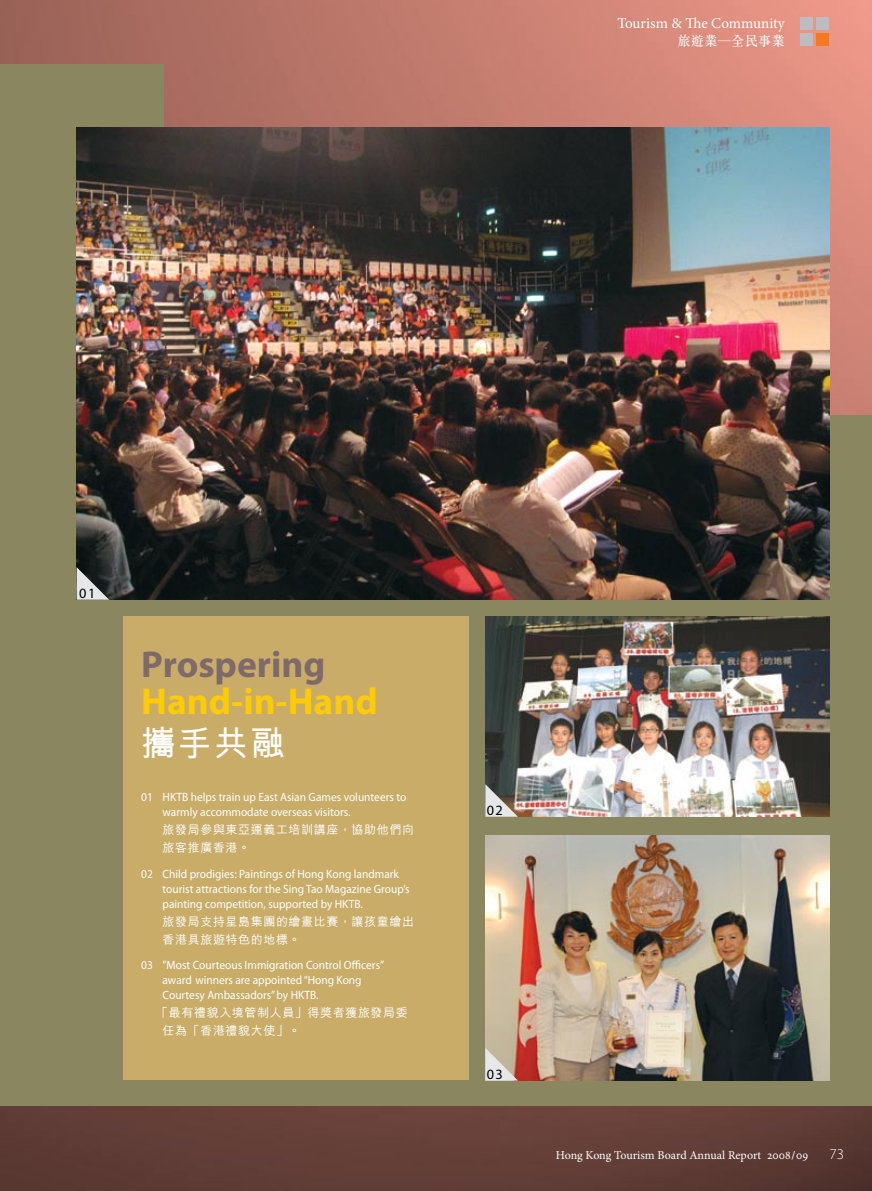
<style>
.page{position:relative;width:872px;height:1191px;background:#fff}
.page>*{position:absolute;margin:0;border:0;box-sizing:border-box;transform-origin:0 0}
.t1{font:700 37.5px "Myriad Pro";color:#ffcb05}
.t2{font:700 37.5px "Myriad Pro";color:#7f6a6a}
.t3{font:700 34.5px "M Hei HK";color:#fff}
.t4{font:15px "Minion Pro";color:#fff}
.t5{font:300 15px "Myriad Pro";color:#fff}
.t6{font:14.25px "Myriad Pro";color:#000}
.t7{font:500 13.5px "M Sung HK";letter-spacing:.05em;color:#fff;scale:.95 1}
.t8{font:12px/15px "Myriad Pro";color:#fff;scale:.95 1}
.t9{font:500 12px/18px "M Hei HK";letter-spacing:.05em;color:#fff}
.t10{font:12px "Minion Pro";letter-spacing:-.005em;color:#fff}
.s1{font-family:"Minion MM SC 367 585 8"}
</style>
<div class="page">
<img style="left:0;top:0;width:872px;height:1191px">
<div style="left:0;top:64px;width:164px;height:551px;background:#898660"></div>
<div style="left:0;top:415px;width:872px;height:691px;background:#898660"></div>
<div style="left:123px;top:616px;width:346px;height:464px;background:#c9ac68"></div>
<img style="left:485px;top:835px;width:344px;height:245px">
<img style="left:485px;top:616px;width:344px;height:200px">
<svg style="left:485px;top:784px;width:33px;height:32px"></svg>
<svg style="left:485px;top:1048px;width:33px;height:32px"></svg>
<div style="left:800px;top:18px;width:12px;height:12px;background:#bcbdc0"></div>
<div style="left:816px;top:18px;width:13px;height:12px;background:#bcbdc0"></div>
<div style="left:800px;top:33px;width:12px;height:13px;background:#bcbdc0"></div>
<div style="left:816px;top:33px;width:13px;height:13px;background:#f47920"></div>
<img style="left:77px;top:128px;width:752px;height:472px">
<svg style="left:77px;top:567px;width:32px;height:33px"></svg>
<p class="t4" style="left:617px;top:13px;width:169px">Tourism &amp; The Community</p>
<p class="t7" style="left:677px;top:32px;width:114px">旅遊業—全民事業</p>
<p class="t6" style="left:79px;top:585px;width:18px">01</p>
<h1 class="t2" style="left:141px;top:643px;width:185px">Prospering</h1>
<h1 class="t1" style="left:141px;top:680px;width:238px">Hand-in-Hand</h1>
<h2 class="t3" style="left:141px;top:718px;width:145px">攜手共融</h2>
<p class="t8" style="left:163px;top:790px;width:258px;text-indent:-21px">01 HKTB helps train up East Asian Games volunteers to warmly accommodate overseas visitors.</p>
<p class="t9" style="left:163px;top:820px;width:253px">旅發局參與東亞運義工培訓講座，協助他們向旅客推廣香港。</p>
<p class="t8" style="left:163px;top:866px;width:261px;text-indent:-21px">02 Child prodigies: Paintings of Hong Kong landmark tourist attractions for the Sing Tao Magazine Group’s painting competition, supported by HKTB.</p>
<p class="t9" style="left:163px;top:911px;width:253px">旅發局支持星島集團的繪畫比賽，讓孩童繪出香港具旅遊特色的地標。</p>
<p class="t8" style="left:163px;top:958px;width:235px;text-indent:-21px">03 ”Most Courteous Immigration Control Officers” award winners are appointed “Hong Kong<br>Courtesy Ambassadors” by HKTB.</p>
<p class="t9" style="left:163px;top:1003px;width:247px;text-indent:-6px">「最有禮貌入境管制人員」得獎者獲旅發局委任為「香港禮貌大使」。</p>
<p class="t6" style="left:487px;top:802px;width:18px">02</p>
<p class="t6" style="left:487px;top:1066px;width:18px">03</p>
<p class="t10" style="left:556px;top:1147px;width:254px">Hong Kong Tourism Board Annual Report <span class="s1">2008/09</span></p>
<p class="t5" style="left:829px;top:1145px;width:16px">73</p>
</div>
